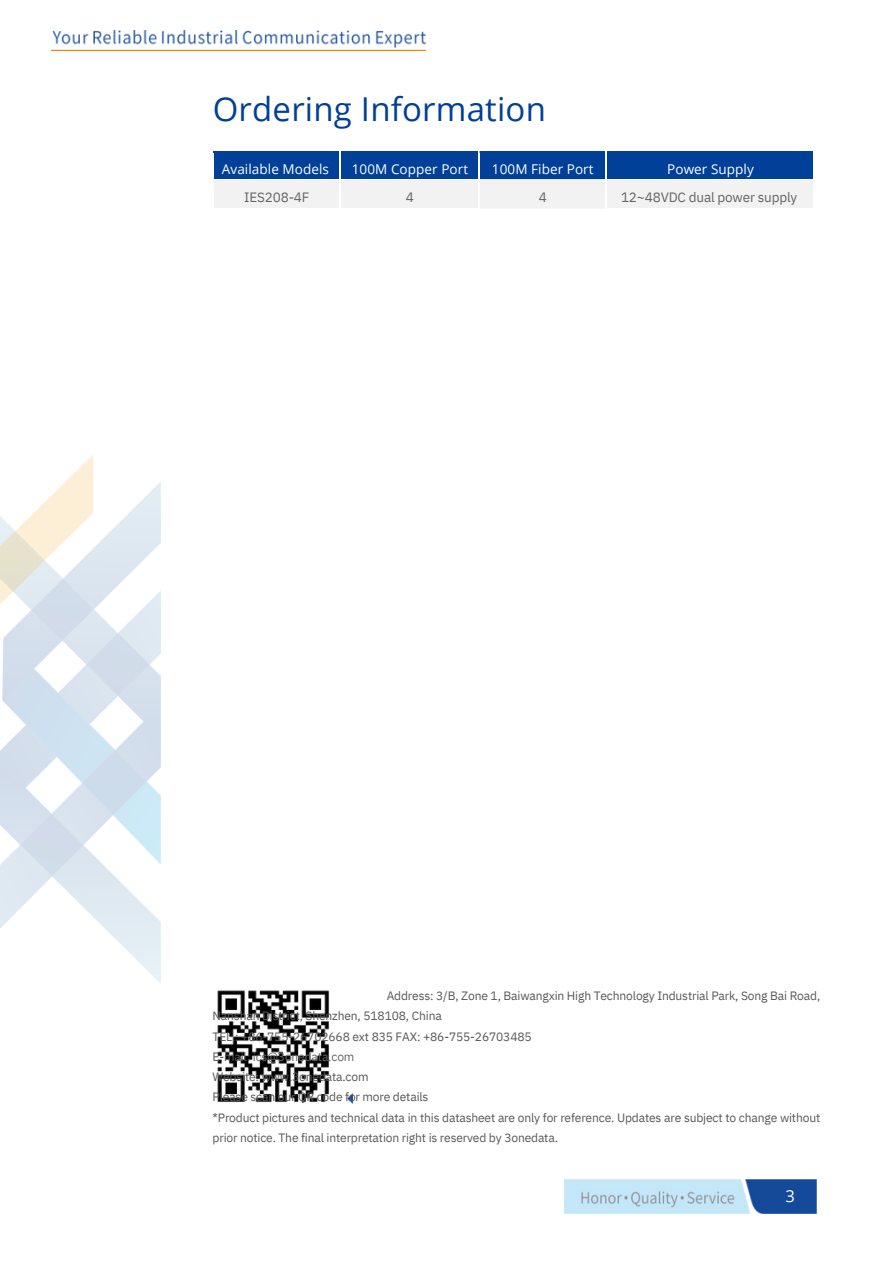
<style>
.page{position:relative;width:894px;height:1264px;background:#fff}
.page>*{position:absolute;margin:0;border:0;box-sizing:border-box;transform-origin:0 0}
.t1{font:33px "Open Sans";letter-spacing:.005em;color:#004098}
.t2{font:16.5px "Open Sans";color:#fff}
.t3{font:13.5px/28.2px "IBM Plex Sans";letter-spacing:-.015em;color:#646464;text-align:center}
.t4{font:13.5px "Open Sans";letter-spacing:.005em;color:#fff}
.t5{font:12px/20.2px "IBM Plex Sans";letter-spacing:-.015em;color:#595757}
.t6{font:12px "IBM Plex Sans";letter-spacing:-.015em;color:#666}
.s1{font-family:"Open Sans";color:#fff}
.s2{color:#595757}
</style>
<div class="page">
<img style="left:564px;top:1179px;width:252px;height:34px">
<img style="left:0;top:455px;width:161px;height:528px">
<img style="left:51px;top:30px;width:374px;height:20px">
<div style="left:213px;top:153px;width:8px;height:24px;background:#004098"></div>
<div style="left:332px;top:153px;width:7px;height:24px;background:#004098"></div>
<div style="left:221px;top:153px;width:111px;height:24px;background:#004098"></div>
<div style="left:341px;top:153px;width:7px;height:24px;background:#004098"></div>
<div style="left:470px;top:153px;width:8px;height:24px;background:#004098"></div>
<div style="left:348px;top:153px;width:122px;height:24px;background:#004098"></div>
<div style="left:479px;top:153px;width:8px;height:24px;background:#004098"></div>
<div style="left:598px;top:153px;width:7px;height:24px;background:#004098"></div>
<div style="left:487px;top:153px;width:111px;height:24px;background:#004098"></div>
<div style="left:607px;top:153px;width:7px;height:24px;background:#004098"></div>
<div style="left:806px;top:153px;width:7px;height:24px;background:#004098"></div>
<div style="left:614px;top:153px;width:192px;height:24px;background:#004098"></div>
<hr style="left:213px;top:151px;width:126px;height:2px;background:#004098">
<hr style="left:341px;top:151px;width:137px;height:2px;background:#004098">
<hr style="left:479px;top:151px;width:126px;height:2px;background:#004098">
<hr style="left:607px;top:151px;width:206px;height:2px;background:#004098">
<hr style="left:213px;top:177px;width:127px;height:2px;background:#004098">
<hr style="left:340px;top:177px;width:138px;height:2px;background:#004098">
<hr style="left:339px;top:153px;width:2px;height:26px;background:#fff">
<hr style="left:478px;top:177px;width:128px;height:2px;background:#004098">
<hr style="left:606px;top:177px;width:208px;height:2px;background:#004098">
<hr style="left:605px;top:153px;width:2px;height:26px;background:#fff">
<div style="left:213px;top:183px;width:8px;height:23px;background:#f2f2f2"></div>
<div style="left:332px;top:183px;width:7px;height:23px;background:#f2f2f2"></div>
<div style="left:221px;top:183px;width:111px;height:23px;background:#f2f2f2"></div>
<div style="left:341px;top:183px;width:7px;height:23px;background:#f2f2f2"></div>
<div style="left:470px;top:183px;width:8px;height:23px;background:#f2f2f2"></div>
<div style="left:348px;top:183px;width:122px;height:23px;background:#f2f2f2"></div>
<div style="left:479px;top:183px;width:8px;height:23px;background:#f2f2f2"></div>
<div style="left:598px;top:183px;width:7px;height:23px;background:#f2f2f2"></div>
<div style="left:487px;top:183px;width:111px;height:23px;background:#f2f2f2"></div>
<div style="left:607px;top:183px;width:7px;height:23px;background:#f2f2f2"></div>
<div style="left:806px;top:183px;width:7px;height:23px;background:#f2f2f2"></div>
<div style="left:614px;top:183px;width:192px;height:23px;background:#f2f2f2"></div>
<hr style="left:213px;top:180px;width:126px;height:3px;background:#f2f2f2">
<hr style="left:341px;top:180px;width:137px;height:3px;background:#f2f2f2">
<hr style="left:479px;top:180px;width:126px;height:3px;background:#f2f2f2">
<hr style="left:607px;top:180px;width:206px;height:3px;background:#f2f2f2">
<hr style="left:213px;top:206px;width:127px;height:3px;background:#f2f2f2">
<hr style="left:340px;top:206px;width:138px;height:3px;background:#f2f2f2">
<hr style="left:339px;top:183px;width:2px;height:26px;background:#fff">
<hr style="left:478px;top:206px;width:128px;height:3px;background:#f2f2f2">
<hr style="left:606px;top:206px;width:208px;height:3px;background:#f2f2f2">
<hr style="left:605px;top:183px;width:2px;height:26px;background:#fff">
<svg style="left:347px;top:1093px;width:6px;height:10px"></svg>
<img style="left:217px;top:990px;width:113px;height:113px">
<p class="t1" style="left:213px;top:86px;width:334px">Ordering Information</p>
<h3 class="t4" style="left:222px;top:159px;width:108px">Available Models</h3>
<p class="t4" style="left:352px;top:159px;width:118px">100M Copper Port</p>
<h3 class="t4" style="left:492px;top:159px;width:103px">100M Fiber Port</h3>
<p class="t3" style="left:244px;top:183px;width:67px">IES208-4F</p>
<p class="t3" style="left:406px;top:183px;width:10px">4</p>
<p class="t3" style="left:538px;top:183px;width:10px">4</p>
<p class="t3" style="left:620px;top:155px;width:178px"><span class="s1">Power Supply<br></span>12~48VDC dual power supply</p>
<p class="t5" style="left:386px;top:985px;width:435px">Address: 3/B, Zone 1, Baiwangxin High Technology Industrial Park, Song Bai Road,</p>
<p class="t5" style="left:212px;top:1005px;width:231px">Nanshan District, Shenzhen, 518108, China</p>
<p class="t5" style="left:212px;top:1025px;width:320px">TEL.: +86-755-26702668 ext 835 FAX: +86-755-26703485</p>
<p class="t6" style="left:212px;top:1048px;width:143px"><span class="s2">E-mail:</span> ics@3onedata.com</p>
<p class="t5" style="left:212px;top:1066px;width:157px">Website: www.3onedata.com</p>
<p class="t5" style="left:212px;top:1086px;width:217px">Please scan our QR code for more details</p>
<p class="t5" style="left:212px;top:1106px;width:609px">*Product pictures and technical data in this datasheet are only for reference. Updates are subject to change without prior notice. The final interpretation right is reserved by 3onedata.</p>
<h3 class="t2" style="left:785px;top:1184px;width:11px">3</h3>
</div>
